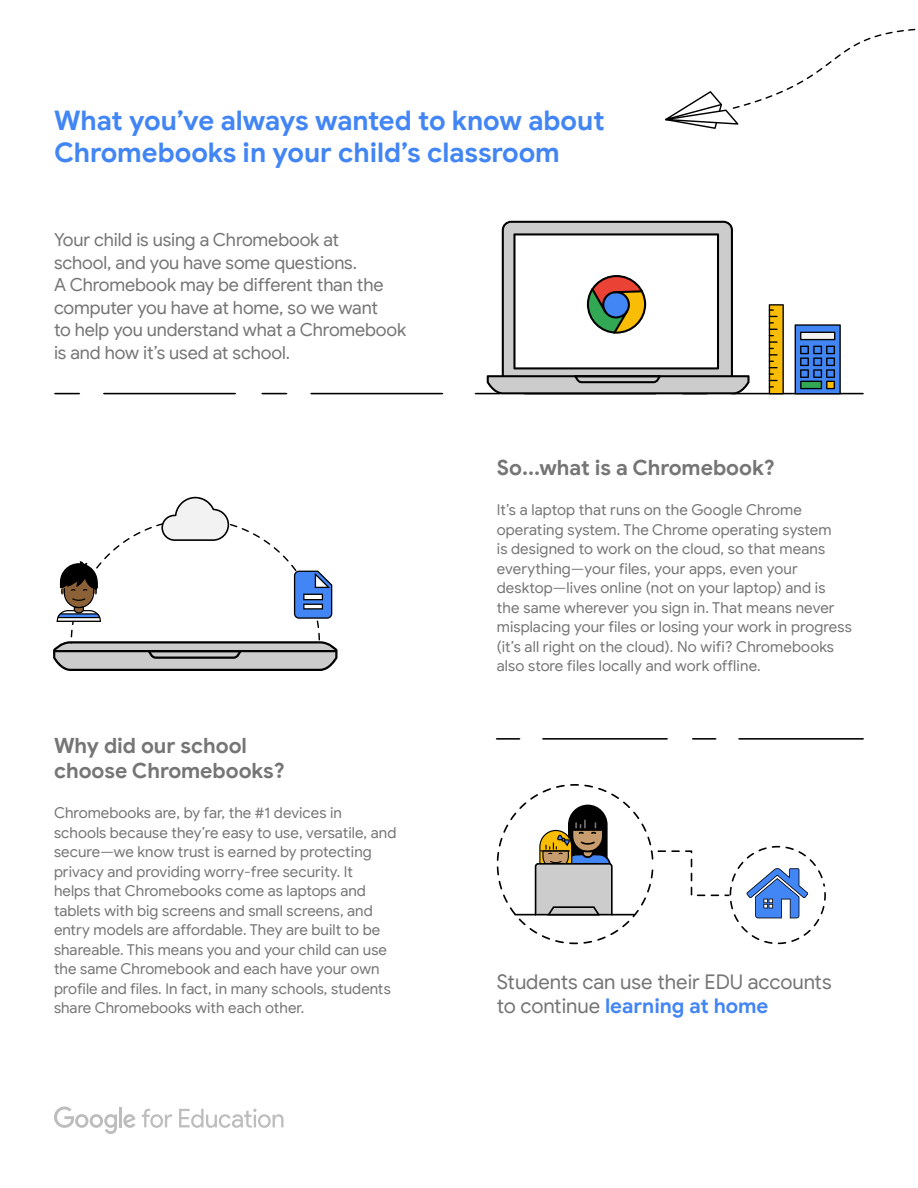
<style>
.page{position:relative;width:918px;height:1188px;background:#fff}
.page>*{position:absolute;margin:0;border:0;box-sizing:border-box;transform-origin:0 0}
.Header__main{font:700 27px/32.4px "Google Sans";letter-spacing:-.005em;color:#4285f4}
.Header__main-2{font:700 21px/25.2px "Google Sans";color:#757575}
.t1{font:20.25px/24.8px "Google Sans";color:#757575}
.Section_subhead_desc{font:18px/22.5px "Google Sans";letter-spacing:-.005em;color:#757575}
.Section_subhead_desc-2{font:15px/19.5px "Google Sans";letter-spacing:.005em;color:#757575}
.s1{font-weight:700;color:#4285f4}
</style>
<div class="page">
<svg style="left:103px;top:393px;width:133px;height:1px"></svg>
<svg style="left:54px;top:393px;width:26px;height:1px"></svg>
<svg style="left:310px;top:393px;width:133px;height:1px"></svg>
<svg style="left:261px;top:393px;width:26px;height:1px"></svg>
<svg style="left:54px;top:1107px;width:63px;height:27px"></svg>
<hr style="left:119px;top:1107px;width:3px;height:20px;background:#bdbdbd">
<svg style="left:123px;top:1114px;width:13px;height:14px"></svg>
<svg style="left:142px;top:1109px;width:31px;height:19px"></svg>
<svg style="left:179px;top:1109px;width:105px;height:19px"></svg>
<svg style="left:542px;top:738px;width:126px;height:2px"></svg>
<svg style="left:496px;top:738px;width:24px;height:2px"></svg>
<svg style="left:738px;top:738px;width:126px;height:2px"></svg>
<svg style="left:692px;top:738px;width:24px;height:2px"></svg>
<svg style="left:475px;top:221px;width:389px;height:173px"></svg>
<svg style="left:665px;top:28px;width:251px;height:101px"></svg>
<svg style="left:53px;top:497px;width:285px;height:174px"></svg>
<svg style="left:497px;top:784px;width:329px;height:160px"></svg>
<p class="Header__main" style="left:54px;top:104px;width:552px">What you’ve always wanted to know about<br>Chromebooks in your child’s classroom</p>
<p class="Section_subhead_desc" style="left:54px;top:229px;width:354px">Your child is using a Chromebook at<br>school, and you have some questions.<br>A Chromebook may be different than the computer you have at home, so we want<br>to help you understand what a Chromebook is and how it’s used at school.</p>
<p class="Header__main-2" style="left:54px;top:733px;width:232px">Why did our school choose Chromebooks?</p>
<p class="Section_subhead_desc-2" style="left:54px;top:803px;width:344px">Chromebooks are, by far, the #1 devices in schools because they’re easy to use, versatile, and secure—we know trust is earned by protecting privacy and providing worry-free security. It<br>helps that Chromebooks come as laptops and tablets with big screens and small screens, and entry models are affordable. They are built to be shareable. This means you and your child can use the same Chromebook and each have your own profile and files. In fact, in many schools, students share Chromebooks with each other.</p>
<p class="Header__main-2" style="left:497px;top:456px;width:280px">So...what is a Chromebook?</p>
<p class="Section_subhead_desc-2" style="left:497px;top:500px;width:357px">It’s a laptop that runs on the Google Chrome operating system. The Chrome operating system<br>is designed to work on the cloud, so that means everything—your files, your apps, even your desktop—lives online (not on your laptop) and is the same wherever you sign in. That means never misplacing your files or losing your work in progress (it’s all right on the cloud). No wifi? Chromebooks also store files locally and work offline.</p>
<p class="t1" style="left:497px;top:969px;width:336px">Students can use their EDU accounts to continue <span class="s1">learning at home</span></p>
</div>
